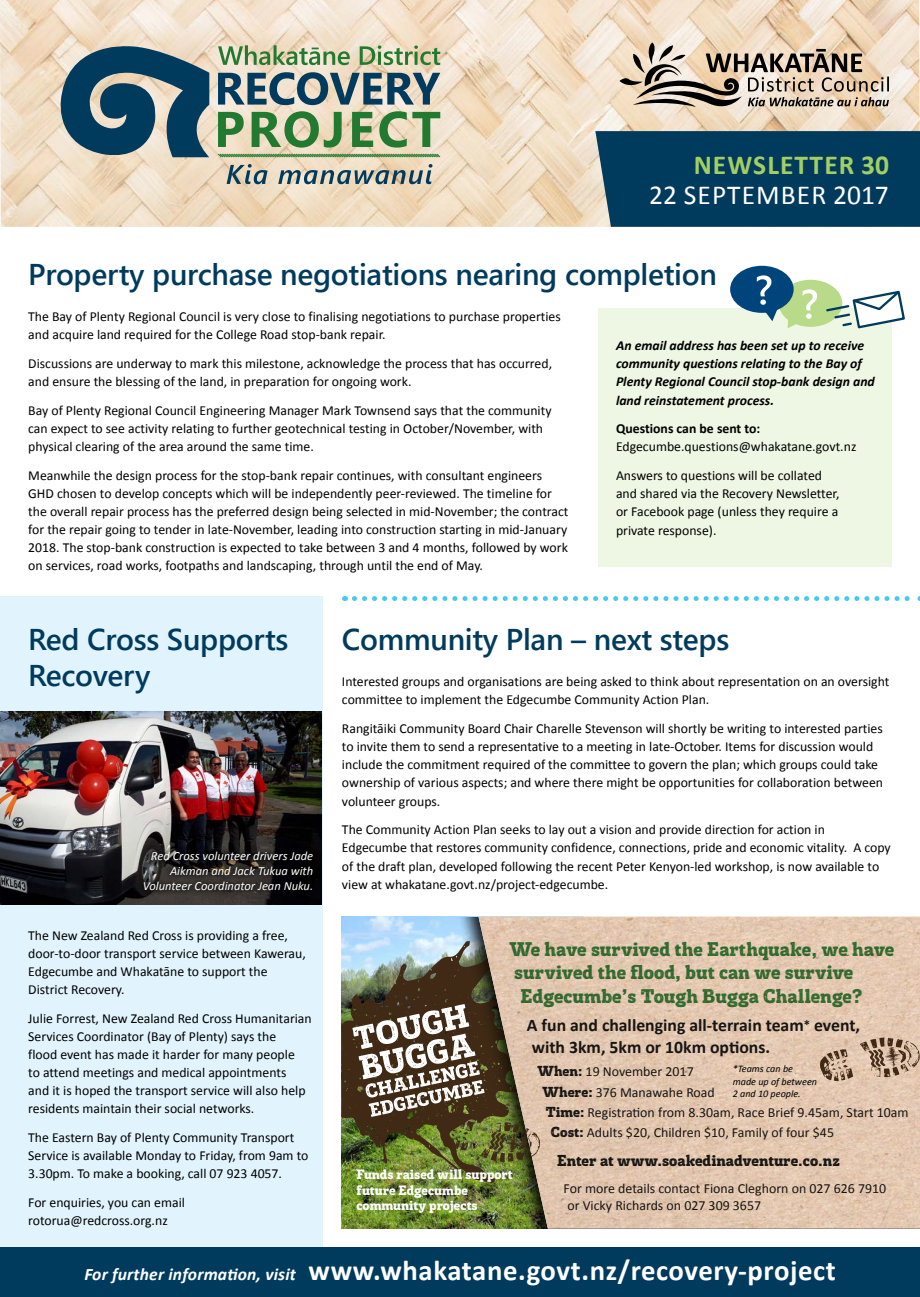
<style>
.page{position:relative;width:920px;height:1297px;background:#fff}
.page>*{position:absolute;margin:0;border:0;box-sizing:border-box;transform-origin:0 0}
.t1{font:600 30px/36px "Segoe UI";letter-spacing:-.01em;color:#003b5e}
.t2{font:700 28.75px "Calibri";letter-spacing:.02em;color:#fff}
.t3{font:27.5px "Calibri";letter-spacing:.04em;color:#fff}
.t4{font:700 27.5px "Calibri";letter-spacing:.04em;color:#a3cf62}
.t5{font:19px "Posterizer KG Rough";color:#227a31}
.t6{font:700 17.75px/21.2px "Calibri";color:#000}
.t7{font:15.12px "Posterizer KG Rough";color:#000}
.t8{font:13.88px/16.6px "Calibri";color:#000}
.t9{font:13.75px/18.1px "Calibri";color:#000}
.t10{font:italic 700 13.75px/18.1px "Calibri";color:#000}
.t11{font:700 13.75px "Calibri";color:#000}
.t12{font:13px/15.6px "Posterizer KG Rough";color:#fff}
.t13{font:italic 12.5px/15px "Calibri";color:#fff;text-align:right}
.t14{font:italic 10.12px/12.1px "Calibri";color:#000}
.s1{font-size:12.62px}
.s2{font-family:"Posterizer KG Rough"}
.s3{font-style:italic;font-size:17.5px}
</style>
<div class="page">
<div style="left:0;top:596px;width:322px;height:651px;background:#e1f4fd"></div>
<img style="left:0;top:0;width:919px;height:227px">
<div style="left:595px;top:131px;width:324px;height:96px;background:#003b5e"></div>
<svg style="left:218px;top:45px;width:222px;height:20px;background:#a9ba92"></svg>
<svg style="left:218px;top:72px;width:222px;height:33px;background:#798e94"></svg>
<svg style="left:56px;top:43px;width:153px;height:114px;background:#597785"></svg>
<svg style="left:217px;top:111px;width:224px;height:47px;background:#9fb68a"></svg>
<svg style="left:227px;top:164px;width:205px;height:20px;background:#a5a9a0"></svg>
<svg style="left:619px;top:43px;width:269px;height:64px;background:#b5a693"></svg>
<div style="left:0;top:1247px;width:919px;height:50px;background:#003b5e"></div>
<img style="left:0;top:711px;width:321px;height:193px">
<div style="left:138px;top:845px;width:181px;height:52px;background:#000;opacity:.75"></div>
<img style="left:341px;top:917px;width:112px;height:311px">
<img style="left:341px;top:941px;width:112px;height:242px">
<div style="left:453px;top:917px;width:466px;height:311px;background:#000;opacity:.75"></div>
<svg style="left:478px;top:917px;width:441px;height:311px;background:#dcc3aa"></svg>
<img style="left:352px;top:1002px;width:188px;height:160px">
<svg style="left:819px;top:1049px;width:34px;height:32px"></svg>
<svg style="left:859px;top:1037px;width:60px;height:40px;background:#b69c85"></svg>
<div style="left:598px;top:308px;width:293px;height:259px;background:#eef6e4"></div>
<svg style="left:354px;top:596px;width:566px;height:5px"></svg>
<div style="left:778px;top:280px;width:64px;height:47px;background:#b9da89;border-radius:50%"></div>
<svg style="left:787px;top:289px;width:30px;height:39px"></svg>
<div style="left:730px;top:266px;width:63px;height:47px;background:#00447c;border-radius:50%"></div>
<svg style="left:756px;top:275px;width:22px;height:46px"></svg>
<svg style="left:824px;top:289px;width:81px;height:41px"></svg>
<svg style="left:631px;top:965px;width:12px;height:14px"></svg>
<h3 class="t4" style="left:693px;top:148px;width:197px">NEWSLETTER 30</h3>
<h3 class="t3" style="left:649px;top:178px;width:241px">22 SEPTEMBER 2017</h3>
<h1 class="t1" style="left:28px;top:256px;width:690px">Property purchase negotiations nearing completion</h1>
<p class="t9" style="left:28px;top:307px;width:534px">The Bay of Plenty Regional Council is very close to finalising negotiations to purchase properties and acquire land required for the College Road stop-bank repair.</p>
<p class="t9" style="left:28px;top:354px;width:525px">Discussions are underway to mark this milestone, acknowledge the process that has occurred, and ensure the blessing of the land, in preparation for ongoing work.</p>
<p class="t9" style="left:28px;top:401px;width:525px">Bay of Plenty Regional Council Engineering Manager Mark Townsend says that the community can expect to see activity relating to further geotechnical testing in October/November, with physical clearing of the area around the same time.</p>
<p class="t9" style="left:28px;top:466px;width:541px">Meanwhile the design process for the stop-bank repair continues, with consultant engineers GHD chosen to develop concepts which will be independently peer-reviewed. The timeline for the overall repair process has the preferred design being selected in mid-November; the contract for the repair going to tender in late-November, leading into construction starting in mid-January 2018. The stop-bank construction is expected to take between 3 and 4 months, followed by work on services, road works, footpaths and landscaping, through until the end of May.</p>
<p class="t10" style="left:616px;top:337px;width:260px">An email address has been set up to receive community questions relating to the Bay of Plenty Regional Council stop-bank design and land reinstatement process.</p>
<p class="t11" style="left:616px;top:420px;width:146px">Questions can be sent to:</p>
<p class="t9" style="left:616px;top:433px;width:242px;line-height:28.8px">Edgecumbe.questions@whakatane.govt.nz<br>Answers to questions will be collated</p>
<p class="t9" style="left:616px;top:485px;width:225px;text-align:justify">and shared via the Recovery Newsletter, or Facebook page (unless they require a private response).</p>
<h1 class="t1" style="left:28px;top:621px;width:262px">Red Cross Supports<br>Recovery</h1>
<p class="t13" style="left:143px;top:848px;width:172px">Red Cross volunteer drivers Jade<br>Aikman and Jack Tukua with<br>Volunteer Coordinator Jean Nuku.</p>
<p class="t9" style="left:28px;top:926px;width:279px">The New Zealand Red Cross is providing a free, door-to-door transport service between Kawerau, Edgecumbe and Whakatāne to support the District Recovery.</p>
<p class="t9" style="left:28px;top:1009px;width:285px">Julie Forrest, New Zealand Red Cross Humanitarian Services Coordinator (Bay of Plenty) says the<br>flood event has made it harder for many people<br>to attend meetings and medical appointments<br>and it is hoped the transport service will also help residents maintain their social networks.</p>
<p class="t9" style="left:28px;top:1129px;width:282px">The Eastern Bay of Plenty Community Transport<br>Service is available Monday to Friday, from 9am to<br>3.30pm. To make a booking, call 07 923 4057.</p>
<p class="t9" style="left:28px;top:1194px;width:158px">For enquiries, you can email rotorua@redcross.org.nz</p>
<h1 class="t1" style="left:342px;top:621px;width:389px">Community Plan – next steps</h1>
<p class="t9" style="left:342px;top:673px;width:549px">Interested groups and organisations are being asked to think about representation on an oversight committee to implement the Edgecumbe Community Action Plan.</p>
<p class="t9" style="left:342px;top:719px;width:542px">Rangitāiki Community Board Chair Charelle Stevenson will shortly be writing to interested parties to invite them to send a representative to a meeting in late-October. Items for discussion would include the commitment required of the committee to govern the plan; which groups could take ownership of various aspects; and where there might be opportunities for collaboration between volunteer groups.</p>
<p class="t9" style="left:342px;top:821px;width:550px">The Community Action Plan seeks to lay out a vision and provide direction for action in Edgecumbe that restores community confidence, connections, pride and economic vitality. A copy of the draft plan, developed following the recent Peter Kenyon-led workshop, is now available to view at whakatane.govt.nz/project-edgecumbe.</p>
<h3 class="t5" style="left:509px;top:937px;width:387px">We have survived the Earthquake, we have</h3>
<h3 class="t5" style="left:514px;top:960px;width:340px">survived the ood, but can we survive</h3>
<h3 class="t5" style="left:520px;top:984px;width:343px">Edgecumbe’s Tough Bugga Challenge?</h3>
<p class="t6" style="left:527px;top:1014px;width:335px">A fun and challenging all-terrain team<span class="s1">*</span> event, with 3km, 5km or 10km options.</p>
<p class="t8" style="left:537px;top:1063px;width:158px"><span class="s2">When:</span> 19 November 2017</p>
<p class="t8" style="left:542px;top:1083px;width:174px"><span class="s2">Where:</span> 376 Manawahe Road</p>
<p class="t8" style="left:546px;top:1103px;width:364px"><span class="s2">Time:</span> Registration from 8.30am, Race Brief 9.45am, Start 10am</p>
<p class="t8" style="left:551px;top:1124px;width:284px"><span class="s2">Cost:</span> Adults $20, Children $10, Family of four $45</p>
<p class="t7" style="left:557px;top:1151px;width:284px">Enter at www.soakedinadventure.co.nz</p>
<p class="t8" style="left:563px;top:1180px;width:324px">For more details contact Fiona Cleghorn on 027 626 7910 or Vicky Richards on 027 309 3657</p>
<p class="t14" style="left:732px;top:1062px;width:86px">*Teams can be made up of between<br>2 and 10 people.</p>
<p class="t12" style="left:356px;top:1166px;width:158px">Funds raised will support future Edgecumbe community projects</p>
<h2 class="t2" style="left:84px;top:1252px;width:752px"><span class="s3">For further information, visit</span> www.whakatane.govt.nz/recovery-project</h2>
</div>
